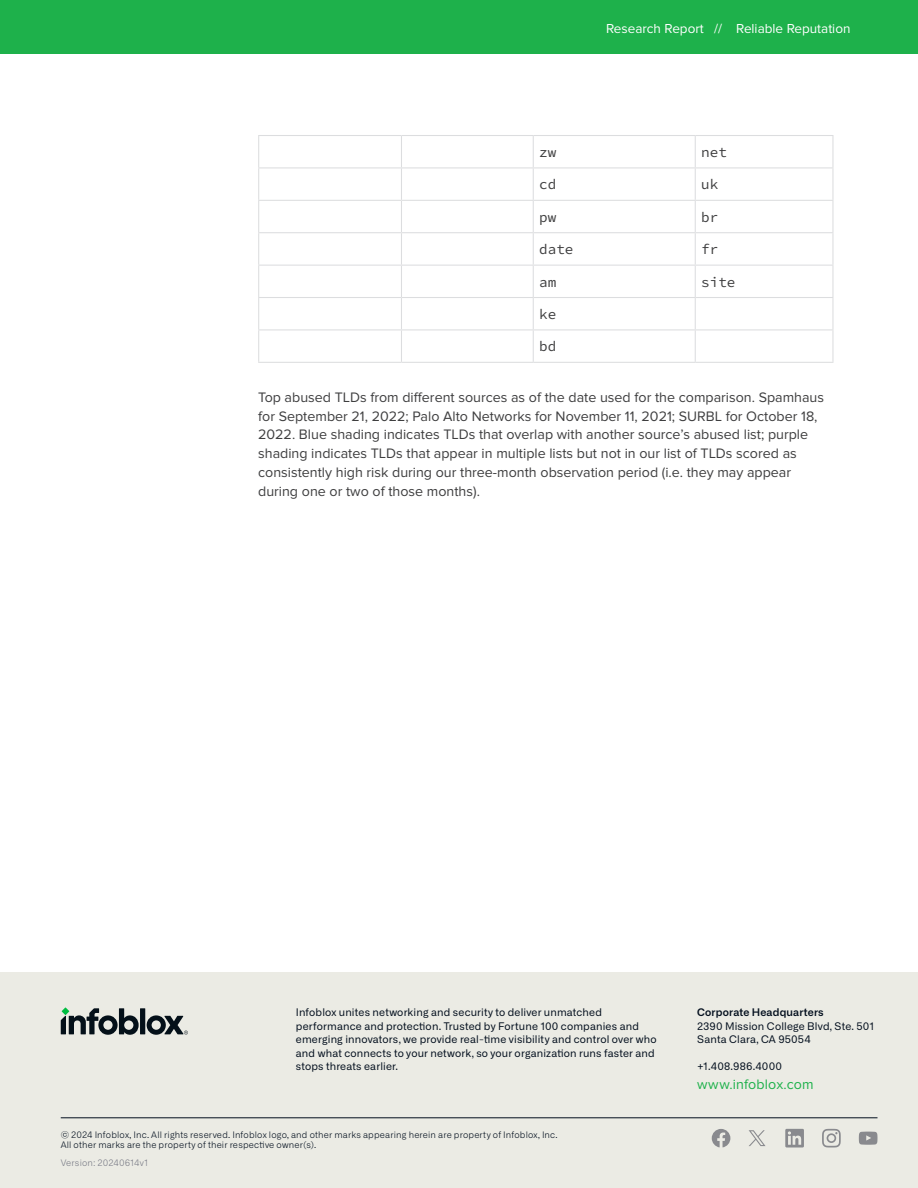
<style>
.page{position:relative;width:918px;height:1188px;background:#fff}
.page>*{position:absolute;margin:0;border:0;box-sizing:border-box;transform-origin:0 0}
.Body_text{font:14.25px/18.8px "Proxima Nova";color:#3e3e3f}
.Body_text-2{font:14.25px "Source Code Pro";color:#3e3e3f}
.t1{font:14.25px "Proxima Nova";letter-spacing:.01em;color:#1eb14b}
.t2{font:13.5px "Proxima Nova";color:#fff}
.t3{font:10.5px/13.5px "Alliance No.1";letter-spacing:.015em;color:#030f1e}
.t4{font:600 10.5px "Alliance No.1";letter-spacing:.015em;color:#030f1e}
.t5{font:300 9px/9.8px "Alliance No.1";letter-spacing:.02em;color:#030f1e}
.t6{font:300 9px "Alliance No.1";letter-spacing:.01em;color:#797b86}
</style>
<div class="page">
<div style="left:0;top:972px;width:918px;height:216px;background:#ebebe4"></div>
<div style="left:140px;top:1008px;width:5px;height:26px;background:#041019"></div>
<svg style="left:147px;top:1015px;width:41px;height:20px"></svg>
<svg style="left:61px;top:1008px;width:78px;height:27px"></svg>
<svg style="left:822px;top:1129px;width:19px;height:18px"></svg>
<svg style="left:859px;top:1132px;width:19px;height:13px"></svg>
<svg style="left:785px;top:1129px;width:19px;height:19px"></svg>
<svg style="left:712px;top:1129px;width:18px;height:18px"></svg>
<hr style="left:61px;top:1118px;width:817px;height:1px;background:#030f1e">
<svg style="left:749px;top:1130px;width:17px;height:16px"></svg>
<div style="left:0;top:0;width:918px;height:54px;background:#1eb14b"></div>
<hr style="left:258px;top:135px;width:143px;height:1px;background:#dcdddf">
<hr style="left:258px;top:136px;width:1px;height:31px;background:#dcdddf">
<hr style="left:401px;top:135px;width:132px;height:1px;background:#dcdddf">
<hr style="left:401px;top:136px;width:1px;height:31px;background:#dcdddf">
<hr style="left:533px;top:135px;width:162px;height:1px;background:#dcdddf">
<hr style="left:533px;top:136px;width:1px;height:31px;background:#dcdddf">
<hr style="left:695px;top:135px;width:138px;height:1px;background:#dcdddf">
<hr style="left:695px;top:136px;width:1px;height:31px;background:#dcdddf">
<hr style="left:832px;top:136px;width:1px;height:31px;background:#dcdddf">
<hr style="left:258px;top:167px;width:143px;height:1px;background:#dcdddf">
<hr style="left:258px;top:168px;width:1px;height:32px;background:#dcdddf">
<hr style="left:401px;top:167px;width:132px;height:1px;background:#dcdddf">
<hr style="left:401px;top:168px;width:1px;height:32px;background:#dcdddf">
<hr style="left:533px;top:167px;width:162px;height:1px;background:#dcdddf">
<hr style="left:533px;top:168px;width:1px;height:32px;background:#dcdddf">
<hr style="left:695px;top:167px;width:138px;height:1px;background:#dcdddf">
<hr style="left:695px;top:168px;width:1px;height:32px;background:#dcdddf">
<hr style="left:832px;top:168px;width:1px;height:32px;background:#dcdddf">
<hr style="left:258px;top:200px;width:143px;height:1px;background:#dcdddf">
<hr style="left:258px;top:201px;width:1px;height:31px;background:#dcdddf">
<hr style="left:401px;top:200px;width:132px;height:1px;background:#dcdddf">
<hr style="left:401px;top:201px;width:1px;height:31px;background:#dcdddf">
<hr style="left:533px;top:200px;width:162px;height:1px;background:#dcdddf">
<hr style="left:533px;top:201px;width:1px;height:31px;background:#dcdddf">
<hr style="left:695px;top:200px;width:138px;height:1px;background:#dcdddf">
<hr style="left:695px;top:201px;width:1px;height:31px;background:#dcdddf">
<hr style="left:832px;top:201px;width:1px;height:31px;background:#dcdddf">
<hr style="left:258px;top:232px;width:143px;height:1px;background:#dcdddf">
<hr style="left:258px;top:233px;width:1px;height:32px;background:#dcdddf">
<hr style="left:401px;top:232px;width:132px;height:1px;background:#dcdddf">
<hr style="left:401px;top:233px;width:1px;height:32px;background:#dcdddf">
<hr style="left:533px;top:232px;width:162px;height:1px;background:#dcdddf">
<hr style="left:533px;top:233px;width:1px;height:32px;background:#dcdddf">
<hr style="left:695px;top:232px;width:138px;height:1px;background:#dcdddf">
<hr style="left:695px;top:233px;width:1px;height:32px;background:#dcdddf">
<hr style="left:832px;top:233px;width:1px;height:32px;background:#dcdddf">
<hr style="left:258px;top:265px;width:143px;height:1px;background:#dcdddf">
<hr style="left:258px;top:266px;width:1px;height:31px;background:#dcdddf">
<hr style="left:401px;top:265px;width:132px;height:1px;background:#dcdddf">
<hr style="left:401px;top:266px;width:1px;height:31px;background:#dcdddf">
<hr style="left:533px;top:265px;width:162px;height:1px;background:#dcdddf">
<hr style="left:533px;top:266px;width:1px;height:31px;background:#dcdddf">
<hr style="left:695px;top:265px;width:138px;height:1px;background:#dcdddf">
<hr style="left:695px;top:266px;width:1px;height:31px;background:#dcdddf">
<hr style="left:832px;top:266px;width:1px;height:31px;background:#dcdddf">
<hr style="left:258px;top:297px;width:143px;height:1px;background:#dcdddf">
<hr style="left:258px;top:298px;width:1px;height:31px;background:#dcdddf">
<hr style="left:401px;top:297px;width:132px;height:1px;background:#dcdddf">
<hr style="left:401px;top:298px;width:1px;height:31px;background:#dcdddf">
<hr style="left:533px;top:297px;width:162px;height:1px;background:#dcdddf">
<hr style="left:533px;top:298px;width:1px;height:31px;background:#dcdddf">
<hr style="left:695px;top:297px;width:138px;height:1px;background:#dcdddf">
<hr style="left:695px;top:298px;width:1px;height:31px;background:#dcdddf">
<hr style="left:832px;top:298px;width:1px;height:31px;background:#dcdddf">
<hr style="left:258px;top:329px;width:143px;height:1px;background:#dcdddf">
<hr style="left:258px;top:330px;width:1px;height:32px;background:#dcdddf">
<hr style="left:401px;top:329px;width:132px;height:1px;background:#dcdddf">
<hr style="left:401px;top:330px;width:1px;height:32px;background:#dcdddf">
<hr style="left:533px;top:329px;width:162px;height:1px;background:#dcdddf">
<hr style="left:533px;top:330px;width:1px;height:32px;background:#dcdddf">
<hr style="left:695px;top:329px;width:138px;height:1px;background:#dcdddf">
<hr style="left:695px;top:330px;width:1px;height:32px;background:#dcdddf">
<hr style="left:832px;top:330px;width:1px;height:32px;background:#dcdddf">
<hr style="left:258px;top:362px;width:143px;height:1px;background:#dcdddf">
<hr style="left:401px;top:362px;width:132px;height:1px;background:#dcdddf">
<hr style="left:533px;top:362px;width:162px;height:1px;background:#dcdddf">
<hr style="left:695px;top:362px;width:138px;height:1px;background:#dcdddf">
<p class="t2" style="left:606px;top:21px;width:246px">Research Report // Reliable Reputation</p>
<p class="Body_text-2" style="left:539px;top:142px;width:19px">zw</p>
<p class="Body_text-2" style="left:701px;top:142px;width:27px">net</p>
<p class="Body_text-2" style="left:539px;top:174px;width:19px">cd</p>
<p class="Body_text-2" style="left:701px;top:174px;width:19px">uk</p>
<p class="Body_text-2" style="left:539px;top:207px;width:19px">pw</p>
<p class="Body_text-2" style="left:701px;top:207px;width:19px">br</p>
<p class="Body_text-2" style="left:539px;top:239px;width:36px">date</p>
<p class="Body_text-2" style="left:701px;top:239px;width:19px">fr</p>
<p class="Body_text-2" style="left:539px;top:272px;width:19px">am</p>
<p class="Body_text-2" style="left:701px;top:272px;width:36px">site</p>
<p class="Body_text-2" style="left:539px;top:304px;width:19px">ke</p>
<p class="Body_text-2" style="left:539px;top:336px;width:19px">bd</p>
<p class="Body_text" style="left:258px;top:388px;width:567px">Top abused TLDs from different sources as of the date used for the comparison. Spamhaus for September 21, 2022; Palo Alto Networks for November 11, 2021; SURBL for October 18, 2022. Blue shading indicates TLDs that overlap with another source’s abused list; purple shading indicates TLDs that appear in multiple lists but not in our list of TLDs scored as consistently high risk during our three-month observation period (i.e. they may appear during one or two of those months).</p>
<p class="t3" style="left:296px;top:1006px;width:362px">Infoblox unites networking and security to deliver unmatched performance and protection. Trusted by Fortune 100 companies and emerging innovators, we provide real-time visibility and control over who and what connects to your network, so your organization runs faster and stops threats earlier.</p>
<p class="t4" style="left:697px;top:1006px;width:128px">Corporate Headquarters</p>
<p class="t3" style="left:697px;top:1019px;width:179px">2390 Mission College Blvd, Ste. 501<br>Santa Clara, CA 95054</p>
<p class="t3" style="left:697px;top:1059px;width:86px">+1.408.986.4000</p>
<p class="t1" style="left:697px;top:1076px;width:118px">www.infoblox.com</p>
<p class="t5" style="left:61px;top:1130px;width:499px">© 2024 Infoblox, Inc. All rights reserved. Infoblox logo, and other marks appearing herein are property of Infoblox, Inc.<br>All other marks are the property of their respective owner(s).</p>
<p class="t6" style="left:61px;top:1158px;width:89px">Version: 20240614v1</p>
</div>
